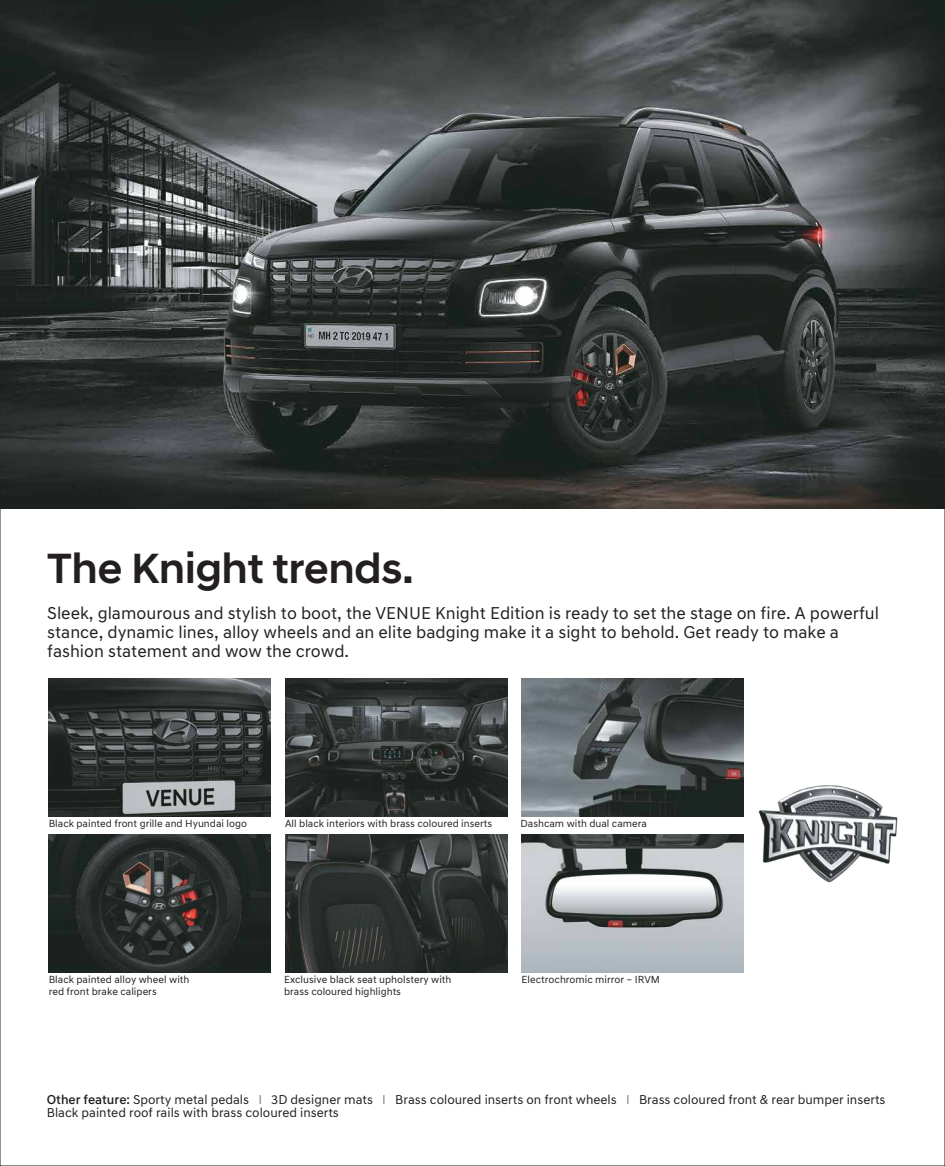
<style>
.page{position:relative;width:945px;height:1166px;background:#fff}
.page>*{position:absolute;margin:0;border:0;box-sizing:border-box;transform-origin:0 0}
.t1{font:500 43.05px "Hyundai Sans Head";color:#231f20}
.t2{font:17.5px/19.2px "Hyundai Sans Text";color:#231f20}
.t3{font:13.12px/13.1px "Hyundai Sans Text";color:#231f20}
.t4{font:10.5px/12.6px "Hyundai Sans Text";color:#231f20}
.s1{font-weight:500}
.s2{color:#808285}
</style>
<div class="page">
<img style="left:1px;top:0;width:943px;height:508px">
<img style="left:758px;top:785px;width:140px;height:98px">
<img style="left:285px;top:678px;width:222px;height:138px">
<img style="left:49px;top:678px;width:222px;height:138px">
<img style="left:522px;top:834px;width:222px;height:138px">
<img style="left:49px;top:834px;width:222px;height:138px">
<img style="left:522px;top:678px;width:222px;height:138px">
<img style="left:285px;top:834px;width:222px;height:138px">
<h1 class="t1" style="left:47px;top:542px;width:368px">The Knight trends.</h1>
<p class="t2" style="left:47px;top:603px;width:833px">Sleek, glamourous and stylish to boot, the VENUE Knight Edition is ready to set the stage on fire. A powerful stance, dynamic lines, alloy wheels and an elite badging make it a sight to behold. Get ready to make a fashion statement and wow the crowd.</p>
<p class="t4" style="left:49px;top:817px;width:200px">Black painted front grille and Hyundai logo</p>
<p class="t4" style="left:285px;top:817px;width:209px">All black interiors with brass coloured inserts</p>
<p class="t4" style="left:521px;top:817px;width:128px">Dashcam with dual camera</p>
<p class="t4" style="left:49px;top:972px;width:142px">Black painted alloy wheel with</p>
<p class="t4" style="left:522px;top:972px;width:140px">Electrochromic mirror – IRVM</p>
<p class="t4" style="left:49px;top:985px;width:110px">red front brake calipers</p>
<p class="t4" style="left:284px;top:972px;width:169px">Exclusive black seat upholstery with brass coloured highlights</p>
<p class="t3" style="left:47px;top:1092px;width:840px"><span class="s1">Other feature:</span> Sporty metal pedals <span class="s2">I</span> 3D designer mats <span class="s2">I</span> Brass coloured inserts on front wheels <span class="s2">I</span> Brass coloured front &amp; rear bumper inserts<br>Black painted roof rails with brass coloured inserts</p>
</div>
